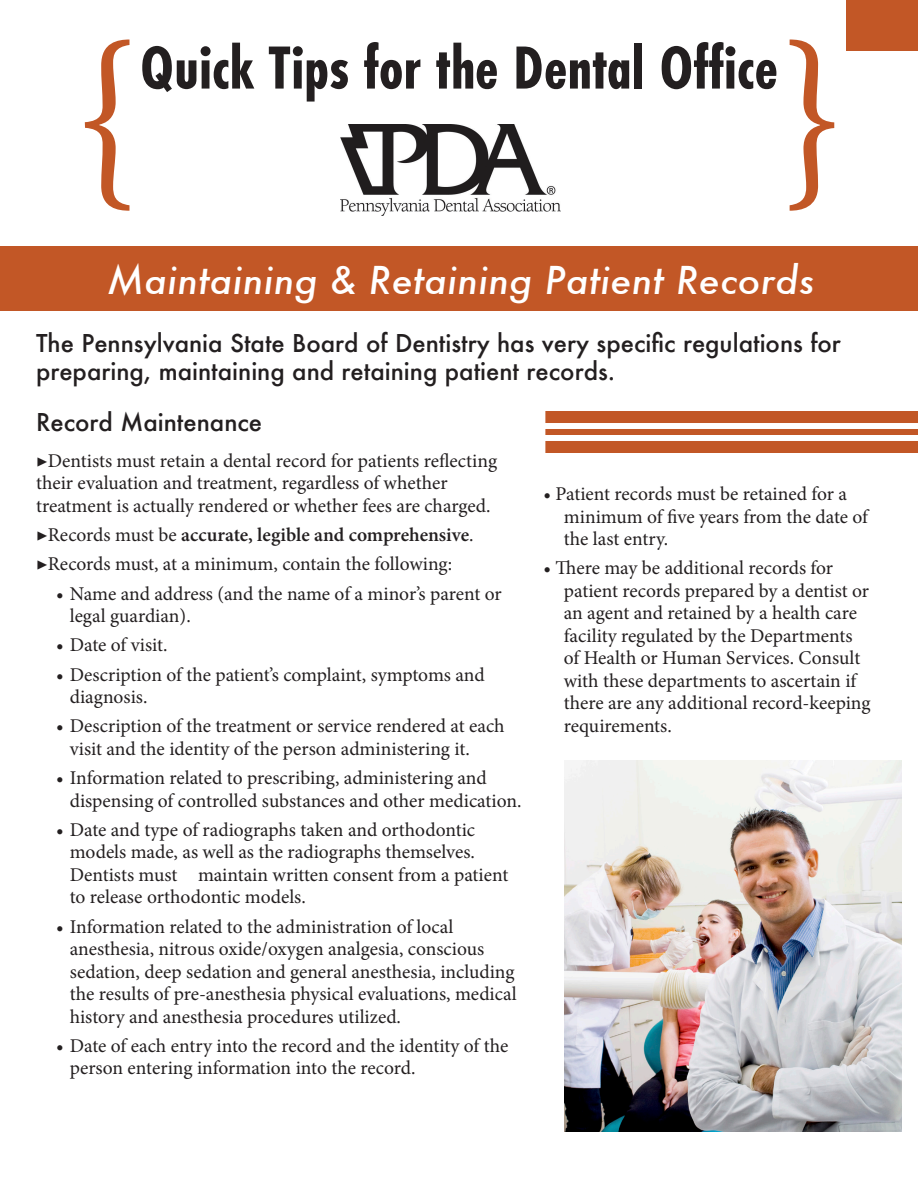
<style>
.page{position:relative;width:918px;height:1188px;background:#fff}
.page>*{position:absolute;margin:0;border:0;box-sizing:border-box;transform-origin:0 0}
.t1{font:195px "Minion Pro";color:#c25726}
.Page_Titles{font:700 63px "Futura PT Cond";color:#231f20}
.large_titles{font:italic 500 37.5px "Futura";letter-spacing:.01em;color:#fff}
.small_titles{font:500 24px/28.5px "Futura";color:#231f20}
.t2{font:19.5px/22.5px "Minion Pro";color:#231f20}
.t3{font:600 19.5px "Minion Pro";letter-spacing:-.005em;color:#231f20}
.s1{font-weight:400}
</style>
<div class="page">
<div style="left:0;top:246px;width:918px;height:65px;background:#c25726"></div>
<img style="left:565px;top:760px;width:336px;height:371px">
<div style="left:545px;top:411px;width:373px;height:12px;background:#c25726"></div>
<div style="left:545px;top:429px;width:373px;height:6px;background:#c25726"></div>
<div style="left:545px;top:441px;width:373px;height:12px;background:#c25726"></div>
<img style="left:341px;top:124px;width:219px;height:92px">
<div style="left:847px;top:0;width:71px;height:51px;background:#c25726"></div>
<p class="t1" style="left:72px;top:-15px;width:69px">{</p>
<p class="t1" style="left:779px;top:-15px;width:69px">}</p>
<p class="Page_Titles" style="left:140px;top:31px;width:640px">Quick Tips for the Dental Office</p>
<p class="large_titles" style="left:108px;top:254px;width:708px">Maintaining &amp; Retaining Patient Records</p>
<p class="small_titles" style="left:36px;top:328px;width:806px">The Pennsylvania State Board of Dentistry has very specific regulations for preparing, maintaining and retaining patient records.</p>
<p class="small_titles" style="left:36px;top:407px;width:228px">Record Maintenance</p>
<p class="t2" style="left:36px;top:449px;width:463px">▶Dentists must retain a dental record for patients reflecting their evaluation and treatment, regardless of whether treatment is actually rendered or whether fees are charged.</p>
<p class="t3" style="left:36px;top:521px;width:439px"><span class="s1">▶Records must be</span> accurate, legible and comprehensive<span class="s1">.</span></p>
<p class="t2" style="left:36px;top:553px;width:418px">▶Records must, at a minimum, contain the following:</p>
<p class="t2" style="left:70px;top:582px;width:433px;text-indent:-14px">• Name and address (and the name of a minor’s parent or legal guardian).</p>
<p class="t2" style="left:56px;top:634px;width:113px">• Date of visit.</p>
<p class="t2" style="left:70px;top:663px;width:416px;text-indent:-14px">• Description of the patient’s complaint, symptoms and diagnosis.</p>
<p class="t2" style="left:70px;top:715px;width:436px;text-indent:-14px">• Description of the treatment or service rendered at each visit and the identity of the person administering it.</p>
<p class="t2" style="left:70px;top:767px;width:453px;text-indent:-14px">• Information related to prescribing, administering and dispensing of controlled substances and other medication.</p>
<p class="t2" style="left:70px;top:818px;width:440px;text-indent:-14px">• Date and type of radiographs taken and orthodontic models made, as well as the radiographs themselves.<br>Dentists must maintain written consent from a patient to release orthodontic models.</p>
<p class="t2" style="left:70px;top:915px;width:449px;text-indent:-14px">• Information related to the administration of local anesthesia, nitrous oxide/oxygen analgesia, conscious sedation, deep sedation and general anesthesia, including the results of pre-anesthesia physical evaluations, medical history and anesthesia procedures utilized.</p>
<p class="t2" style="left:70px;top:1034px;width:440px;text-indent:-14px">• Date of each entry into the record and the identity of the person entering information into the record.</p>
<p class="t2" style="left:564px;top:483px;width:306px;text-indent:-20px">• Patient records must be retained for a minimum of five years from the date of the last entry.</p>
<p class="t2" style="left:564px;top:557px;width:308px;text-indent:-20px">• There may be additional records for patient records prepared by a dentist or an agent and retained by a health care facility regulated by the Departments of Health or Human Services. Consult with these departments to ascertain if there are any additional record-keeping requirements.</p>
</div>
